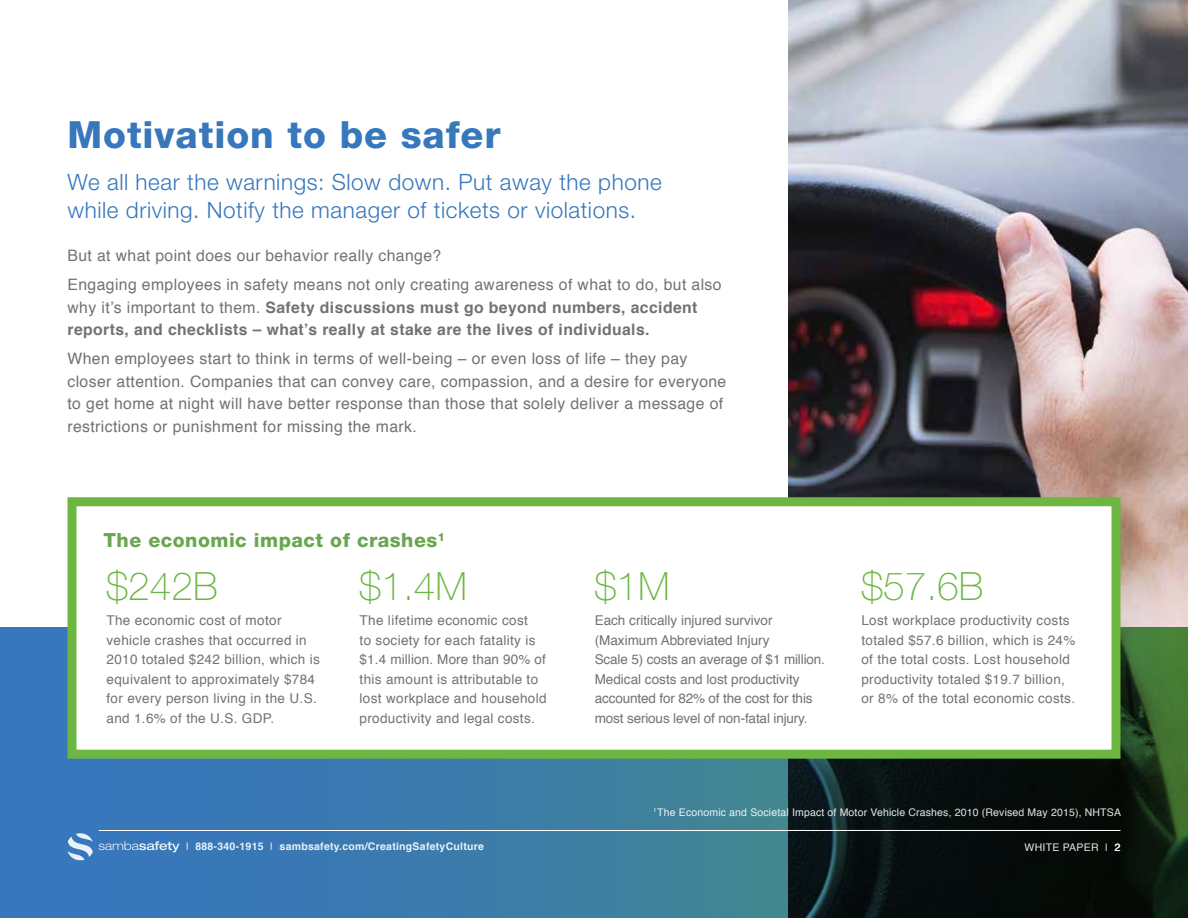
<style>
.page{position:relative;width:1188px;height:918px;background:#fff}
.page>*{position:absolute;margin:0;border:0;box-sizing:border-box;transform-origin:0 0}
.t1{font:100 39px "Helvetica Neue LT Std";color:#6cb641}
.t2{font:800 37.5px "Helvetica Neue LT Std";letter-spacing:.025em;color:#3777bc}
.t3{font:300 22.5px/28.5px "Helvetica Neue LT Std";letter-spacing:.025em;color:#3777bc}
.t4{font:800 19.5px "Helvetica Neue LT Std";letter-spacing:.025em;color:#69a74f}
.t5{font:15.75px/22.5px "Helvetica";letter-spacing:.025em;color:#717275}
.t6{font:700 15.75px/22.5px "Helvetica";letter-spacing:.025em;color:#717275}
.t7{font:13.5px/19.5px "Helvetica";letter-spacing:.025em;color:#717275}
.t8{font:13.5px/19.5px "Helvetica";color:#717275}
.t9{font:10.5px "Helvetica";letter-spacing:.015em;color:#fff}
.t10{font:700 10.5px "Helvetica";letter-spacing:.025em;color:#fff}
.s1{font-weight:400}
</style>
<div class="page">
<img style="left:788px;top:0;width:400px;height:628px">
<svg style="left:0;top:628px;width:1188px;height:290px;background:#2b5a77"></svg>
<div style="left:72px;top:502px;width:1044px;height:252px;background:#fff"></div>
<div style="left:68px;top:497px;width:1052px;height:262px;border:9px solid #6cb641"></div>
<hr style="left:99px;top:830px;width:1021px;height:1px;background:#fff">
<svg style="left:99px;top:841px;width:81px;height:11px"></svg>
<svg style="left:68px;top:833px;width:25px;height:28px"></svg>
<h2 class="t2" style="left:68px;top:112px;width:434px">Motivation to be safer</h2>
<h3 class="t3" style="left:68px;top:167px;width:596px">We all hear the warnings: Slow down. Put away the phone while driving. Notify the manager of tickets or violations.</h3>
<p class="t5" style="left:68px;top:241px;width:656px;line-height:29.2px">But at what point does our behavior really change?<br>Engaging employees in safety means not only creating awareness of what to do, but also</p>
<p class="t6" style="left:68px;top:296px;width:631px"><span class="s1">why it’s important to them.</span> Safety discussions must go beyond numbers, accident reports, and checklists – what’s really at stake are the lives of individuals.</p>
<p class="t5" style="left:68px;top:348px;width:660px">When employees start to think in terms of well-being – or even loss of life – they pay closer attention. Companies that can convey care, compassion, and a desire for everyone to get home at night will have better response than those that solely deliver a message of restrictions or punishment for missing the mark.</p>
<h3 class="t4" style="left:104px;top:529px;width:343px">The economic impact of crashes<sup>1</sup></h3>
<h1 class="t1" style="left:106px;top:564px;width:113px">$242B</h1>
<p class="t7" style="left:106px;top:611px;width:215px">The economic cost of motor vehicle crashes that occurred in<br>2010 totaled $242 billion, which is equivalent to approximately $784 for every person living in the U.S. and 1.6% of the U.S. GDP.</p>
<h1 class="t1" style="left:360px;top:564px;width:109px">$1.4M</h1>
<p class="t7" style="left:360px;top:611px;width:188px">The lifetime economic cost<br>to society for each fatality is $1.4 million. More than 90% of this amount is attributable to lost workplace and household productivity and legal costs.</p>
<h1 class="t1" style="left:595px;top:564px;width:76px">$1M</h1>
<p class="t8" style="left:595px;top:611px;width:232px">Each critically injured survivor (Maximum Abbreviated Injury<br>Scale 5) costs an average of $1 million.<br>Medical costs and lost productivity accounted for 82% of the cost for this most serious level of non-fatal injury.</p>
<h1 class="t1" style="left:861px;top:564px;width:124px">$57.6B</h1>
<p class="t7" style="left:861px;top:611px;width:216px">Lost workplace productivity costs totaled $57.6 billion, which is 24% of the total costs. Lost household productivity totaled $19.7 billion, or 8% of the total economic costs.</p>
<p class="t10" style="left:186px;top:838px;width:300px"><span class="s1">|</span> 888-340-1915 <span class="s1">|</span> sambsafety.com/CreatingSafetyCulture</p>
<p class="t9" style="left:654px;top:804px;width:469px"><sup>1</sup>The Economic and Societal Impact of Motor Vehicle Crashes, 2010 (Revised May 2015), NHTSA</p>
<p class="t9" style="left:1024px;top:839px;width:98px">WHITE PAPER | 2</p>
</div>
